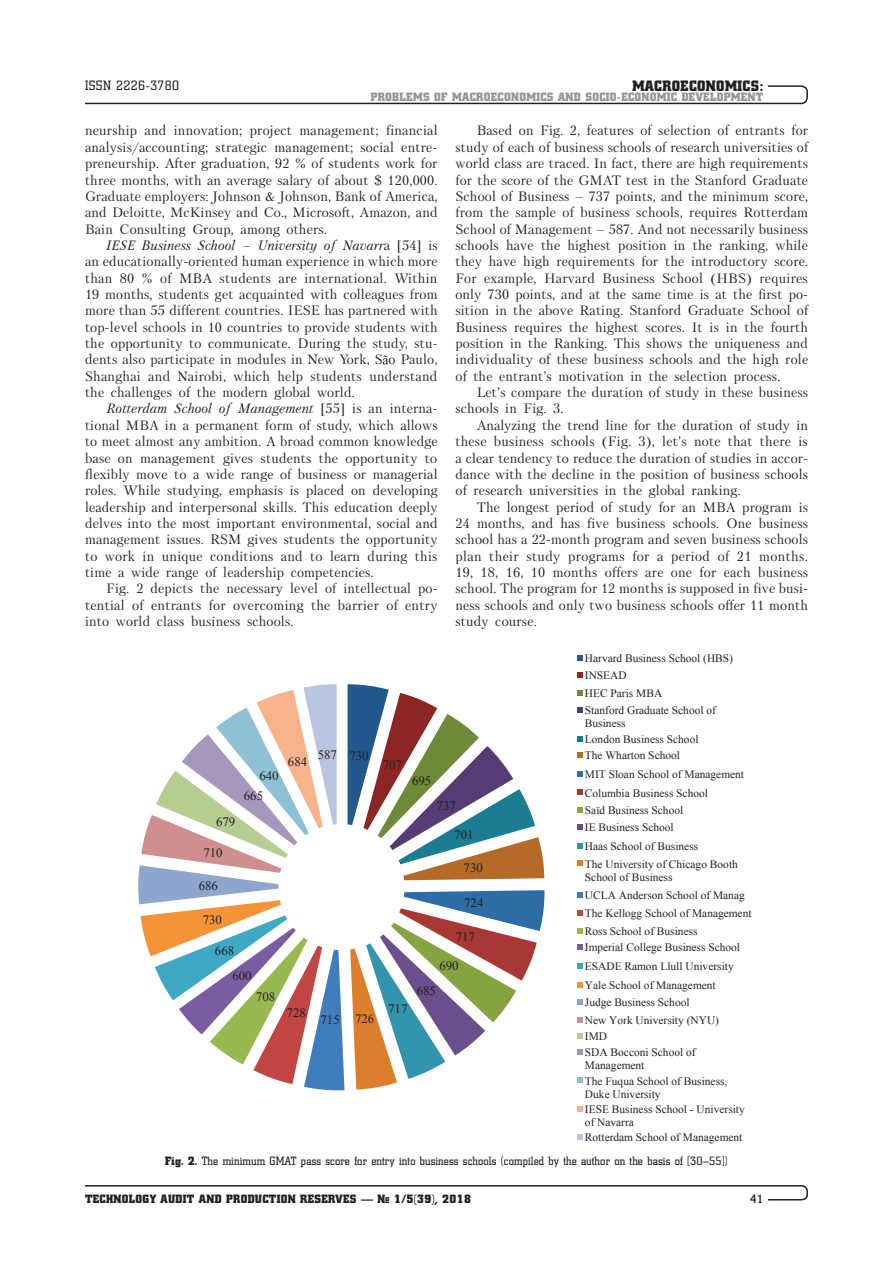
<style>
.page{position:relative;width:893px;height:1276px;background:#fff}
.page>*{position:absolute;margin:0;border:0;box-sizing:border-box;transform-origin:0 0}
.t1{font:15px "Coliseum Black C";letter-spacing:.025em;color:#231f20}
.t2{font:13.5px/16.4px "Petersburg C";letter-spacing:.01em;color:#231f20;text-align:justify}
.t3{font:13.5px "Coliseum C";letter-spacing:.03em;color:#231f20}
.t4{font:12.9px "Times New Roman";color:#231f20}
.t5{font:12px "Coliseum C";letter-spacing:.015em;color:#231f20}
.t6{font:12px "Coliseum Black C";letter-spacing:.025em;color:#939598}
.t7{font:12px "Coliseum Black C";letter-spacing:.025em;color:#231f20}
.t8{font:700 12px "Coliseum C";color:#231f20}
.t9{font:11.4px/17.4px "Times New Roman";color:#231f20}
.s1{font-style:italic}
.s2{font-family:"Coliseum Black C"}
</style>
<div class="page">
<svg style="left:85px;top:1185px;width:723px;height:16px"></svg>
<svg style="left:85px;top:85px;width:723px;height:20px"></svg>
<svg style="left:383px;top:355px;width:5px;height:9px"></svg>
<svg style="left:138px;top:684px;width:407px;height:406px"></svg>
<svg style="left:577px;top:655px;width:6px;height:6px"></svg>
<svg style="left:577px;top:672px;width:6px;height:6px"></svg>
<svg style="left:577px;top:690px;width:6px;height:5px"></svg>
<svg style="left:577px;top:707px;width:6px;height:6px"></svg>
<svg style="left:577px;top:736px;width:6px;height:5px"></svg>
<svg style="left:577px;top:752px;width:6px;height:5px"></svg>
<svg style="left:577px;top:771px;width:6px;height:5px"></svg>
<svg style="left:577px;top:789px;width:6px;height:6px"></svg>
<svg style="left:577px;top:807px;width:6px;height:5px"></svg>
<svg style="left:577px;top:824px;width:6px;height:6px"></svg>
<svg style="left:577px;top:843px;width:6px;height:6px"></svg>
<svg style="left:577px;top:860px;width:6px;height:6px"></svg>
<svg style="left:577px;top:892px;width:6px;height:6px"></svg>
<svg style="left:577px;top:910px;width:6px;height:5px"></svg>
<svg style="left:577px;top:928px;width:6px;height:6px"></svg>
<svg style="left:577px;top:944px;width:6px;height:6px"></svg>
<svg style="left:577px;top:963px;width:6px;height:6px"></svg>
<svg style="left:577px;top:982px;width:6px;height:5px"></svg>
<svg style="left:577px;top:999px;width:6px;height:6px"></svg>
<svg style="left:577px;top:1017px;width:6px;height:5px"></svg>
<svg style="left:577px;top:1033px;width:6px;height:5px"></svg>
<svg style="left:577px;top:1049px;width:6px;height:5px"></svg>
<svg style="left:577px;top:1077px;width:6px;height:6px"></svg>
<svg style="left:577px;top:1106px;width:6px;height:6px"></svg>
<svg style="left:577px;top:1134px;width:6px;height:5px"></svg>
<p class="t1" style="left:632px;top:77px;width:132px">MACROECONOMICS:</p>
<p class="t6" style="left:371px;top:90px;width:394px">PROBLEMS OF MACROECONOMICS AND SOCIO-ECONOMIC DEVELOPMENT</p>
<p class="t3" style="left:85px;top:78px;width:96px">ISSN 2226-3780</p>
<p class="t2" style="left:85px;top:122px;width:354px">neurship and innovation; project management; financial analysis/accounting; strategic management; social entre&shy;preneurship. After graduation, 92 % of students work for three months, with an average salary of about $ 120,000.<br>Graduate employers: Johnson &amp; Johnson, Bank of America, and Deloitte, McKinsey and Co., Microsoft, Amazon, and Bain Consulting Group, among others.</p>
<p class="t2" style="left:85px;top:237px;width:354px;text-indent:21px"><span class="s1">IESE Business School – University of Navarr</span>a [54] is an educationally-oriented human experience in which more than 80 % of MBA students are international. Within 19 months, students get acquainted with colleagues from more than 55 different countries. IESE has partnered with top-level schools in 10 countries to provide students with the opportunity to communicate. During the study, stu&shy;dents also participate in modules in New York, S o Paulo, Shanghai and Nairobi, which help students understand the challenges of the modern global world.</p>
<p class="t2" style="left:85px;top:400px;width:354px;text-indent:21px"><span class="s1">Rotterdam School of Management</span> [55] is an interna&shy;tional MBA in a permanent form of study, which allows to meet almost any ambition. A broad common knowledge base on management gives students the opportunity to flexibly move to a wide range of business or managerial roles. While studying, emphasis is placed on developing leadership and interpersonal skills. This education deeply delves into the most important environmental, social and management issues. RSM gives students the opportunity to work in unique conditions and to learn during this time a wide range of leadership competencies.</p>
<p class="t2" style="left:85px;top:580px;width:354px;text-indent:21px">Fig. 2 depicts the necessary level of intellectual po&shy;tential of entrants for overcoming the barrier of entry into world class business schools.</p>
<p class="t2" style="left:455px;top:122px;width:354px;text-indent:21px">Based on Fig. 2, features of selection of entrants for study of each of business schools of research universities of world class are traced. In fact, there are high requirements for the score of the GMAT test in the Stanford Graduate School of Business – 737 points, and the minimum score, from the sample of business schools, requires Rotterdam School of Management – 587. And not necessarily business schools have the highest position in the ranking, while they have high requirements for the introductory score.<br>For example, Harvard Business School (HBS) requires only 730 points, and at the same time is at the first po&shy;sition in the above Rating. Stanford Graduate School of Business requires the highest scores. It is in the fourth position in the Ranking. This shows the uniqueness and individuality of these business schools and the high role of the entrant’s motivation in the selection process.</p>
<p class="t2" style="left:455px;top:384px;width:354px;text-indent:21px">Let’s compare the duration of study in these business schools in Fig. 3.</p>
<p class="t2" style="left:455px;top:417px;width:354px;text-indent:21px">Analyzing the trend line for the duration of study in these business schools (Fig. 3), let’s note that there is a clear tendency to reduce the duration of studies in accor&shy;dance with the decline in the position of business schools of research universities in the global ranking.</p>
<p class="t2" style="left:455px;top:498px;width:354px;text-indent:21px">The longest period of study for an MBA program is 24 months, and has five business schools. One business school has a 22-month program and seven business schools plan their study programs for a period of 21 months.<br>19, 18, 16, 10 months offers are one for each business school. The program for 12 months is supposed in five busi&shy;ness schools and only two business schools offer 11 month study course.</p>
<p class="t9" style="left:585px;top:649px;width:150px">Harvard Business School (HBS)<br>INSEAD<br>HEC Paris MBA<br>Stanford Graduate School of</p>
<p class="t9" style="left:585px;top:715px;width:115px;line-height:15.9px">Business<br>London Business School<br>The Wharton School</p>
<p class="t9" style="left:585px;top:764px;width:161px;line-height:18.8px">MIT Sloan School of Management<br>Columbia Business School</p>
<p class="t9" style="left:585px;top:801px;width:100px">Saïd Business School<br>IE Business School</p>
<p class="t9" style="left:585px;top:837px;width:154px">Haas School of Business<br>The University of Chicago Booth</p>
<p class="t9" style="left:585px;top:867px;width:161px;line-height:18.6px">School of Business<br>UCLA Anderson School of Manag</p>
<p class="t9" style="left:585px;top:903px;width:168px;line-height:18.8px">The Kellogg School of Management<br>Ross School of Business</p>
<p class="t9" style="left:585px;top:938px;width:157px;line-height:18.8px">Imperial College Business School<br>ESADE Ramon Llull University<br>Yale School of Management</p>
<p class="t9" style="left:585px;top:993px;width:136px">Judge Business School<br>New York University (NYU)</p>
<p class="t9" style="left:585px;top:1027px;width:112px;line-height:15.9px">IMD<br>SDA Bocconi School of</p>
<p class="t9" style="left:585px;top:1057px;width:144px;line-height:15.8px">Management<br>The Fuqua School of Business,</p>
<p class="t9" style="left:585px;top:1085px;width:161px;line-height:15.8px">Duke University<br>IESE Business School - University</p>
<p class="t9" style="left:585px;top:1115px;width:159px;line-height:14.2px">of Navarra<br>Rotterdam School of Management</p>
<p class="t5" style="left:165px;top:1154px;width:564px"><span class="s2">FIG. 2.</span> The minimum GMAT pass score for entry into business schools (compiled by the author on the basis of [30–55])</p>
<p class="t4" style="left:318px;top:746px;width:21px">587</p>
<p class="t4" style="left:349px;top:747px;width:21px">730</p>
<p class="t4" style="left:288px;top:753px;width:21px">684</p>
<p class="t4" style="left:383px;top:755px;width:21px">707</p>
<p class="t4" style="left:259px;top:767px;width:21px">640</p>
<p class="t4" style="left:412px;top:772px;width:21px">695</p>
<p class="t4" style="left:244px;top:787px;width:21px">665</p>
<p class="t4" style="left:437px;top:796px;width:21px">737</p>
<p class="t4" style="left:454px;top:826px;width:21px">701</p>
<p class="t4" style="left:464px;top:859px;width:21px">730</p>
<p class="t4" style="left:464px;top:894px;width:21px">724</p>
<p class="t4" style="left:456px;top:928px;width:21px">717</p>
<p class="t4" style="left:439px;top:957px;width:21px">690</p>
<p class="t4" style="left:216px;top:813px;width:21px">679</p>
<p class="t4" style="left:203px;top:844px;width:21px">710</p>
<p class="t4" style="left:199px;top:877px;width:21px">686</p>
<p class="t4" style="left:203px;top:911px;width:21px">730</p>
<p class="t4" style="left:215px;top:942px;width:21px">668</p>
<p class="t4" style="left:232px;top:967px;width:21px">600</p>
<p class="t4" style="left:417px;top:981px;width:21px">685</p>
<p class="t4" style="left:256px;top:988px;width:21px">708</p>
<p class="t4" style="left:388px;top:999px;width:21px">717</p>
<p class="t4" style="left:287px;top:1004px;width:21px">728</p>
<p class="t4" style="left:320px;top:1010px;width:55px">715 726</p>
<p class="t7" style="left:85px;top:1191px;width:387px">TECHNOLOGY AUDIT AND PRODUCTION RESERVES — № 1/5(39), 2018</p>
<p class="t8" style="left:750px;top:1191px;width:14px">41</p>
</div>
